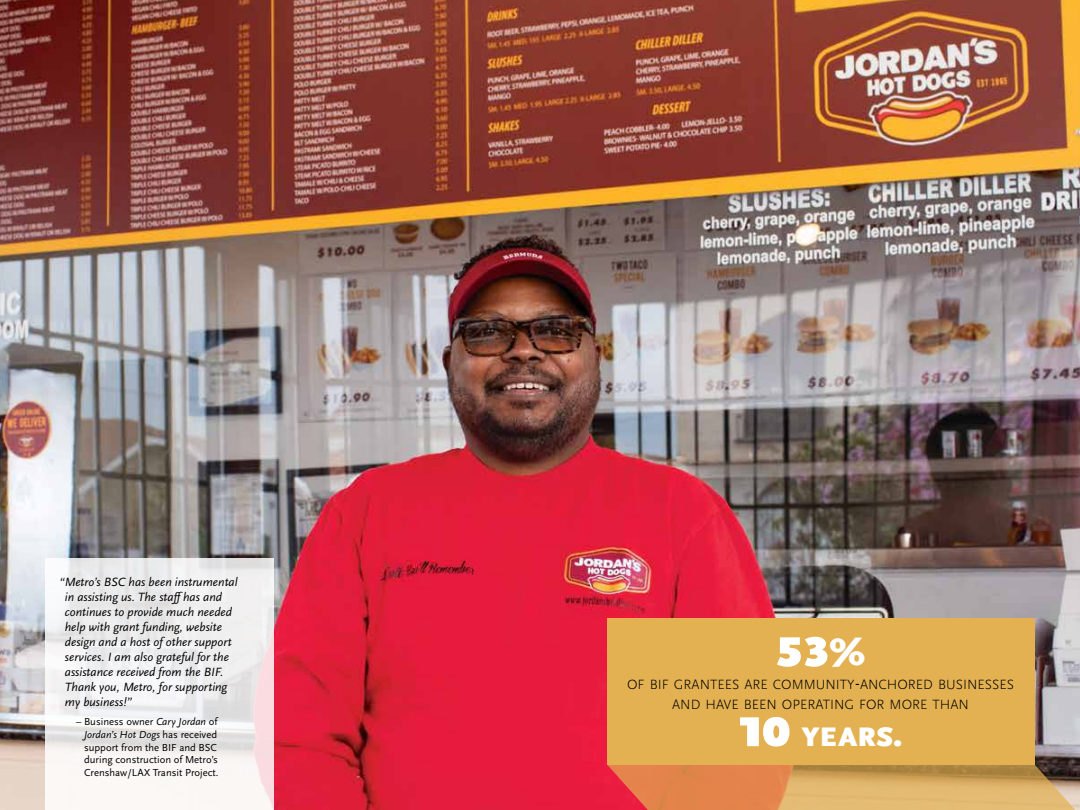
<style>
.page{position:relative;width:1080px;height:810px;background:#fff}
.page>*{position:absolute;margin:0;border:0;box-sizing:border-box;transform-origin:0 0}
.t1{font:900 77.5px "Scala Sans Pro";color:#fff}
.t2{font:900 28px "Scala Sans Pro";letter-spacing:.005em;color:#fff}
.t3{font:300 14px/20px "Scala Sans Pro";color:#000;text-align:center}
.t4{font:italic 12.5px/15px "Scala Sans Pro";color:#000}
.t5{font:10.62px/12.8px "Scala Sans Pro";color:#000}
.s1{font-style:italic}
.s2{font-size:40px}
.s3{font-size:20px}
</style>
<div class="page">
<img style="left:0;top:0;width:1080px;height:810px">
<svg style="left:45px;top:558px;width:228px;height:252px"></svg>
<svg style="left:608px;top:765px;width:472px;height:45px"></svg>
<div style="left:608px;top:619px;width:427px;height:146px;background:#e3b152"></div>
<p class="t4" style="left:65px;top:575px;width:174px;text-indent:-5px">“Metro’s BSC has been instrumental in assisting us. The staffhas and continues to provide much needed help with grant funding, website design and a host of other support services. I am also grateful for the assistance received from the BIF.<br>Thank you, Metro, for supporting my business!”</p>
<p class="t5" style="left:84px;top:715px;width:136px;text-indent:-8px">– Business owner <span class="s1">Cary Jordan</span> of<br><span class="s1">Jordan’s Hot Dogs</span> has received support from the BIF and BSC during construction of Metro’s<br>Crenshaw/LAX Transit Project.</p>
<h1 class="t1" style="left:776px;top:596px;width:91px">53<span class="s2">%</span></h1>
<p class="t3" style="left:627px;top:674px;width:388px">OF BIF GRANTEES ARE COMMUNITY<span class="s3">-</span>ANCHORED BUSINESSES<br>AND HAVE BEEN OPERATING FOR MORE THAN</p>
<h1 class="t1" style="left:738px;top:676px;width:55px">10</h1>
<h2 class="t2" style="left:801px;top:721px;width:104px">YEARS<span class="s2">.</span></h2>
</div>
